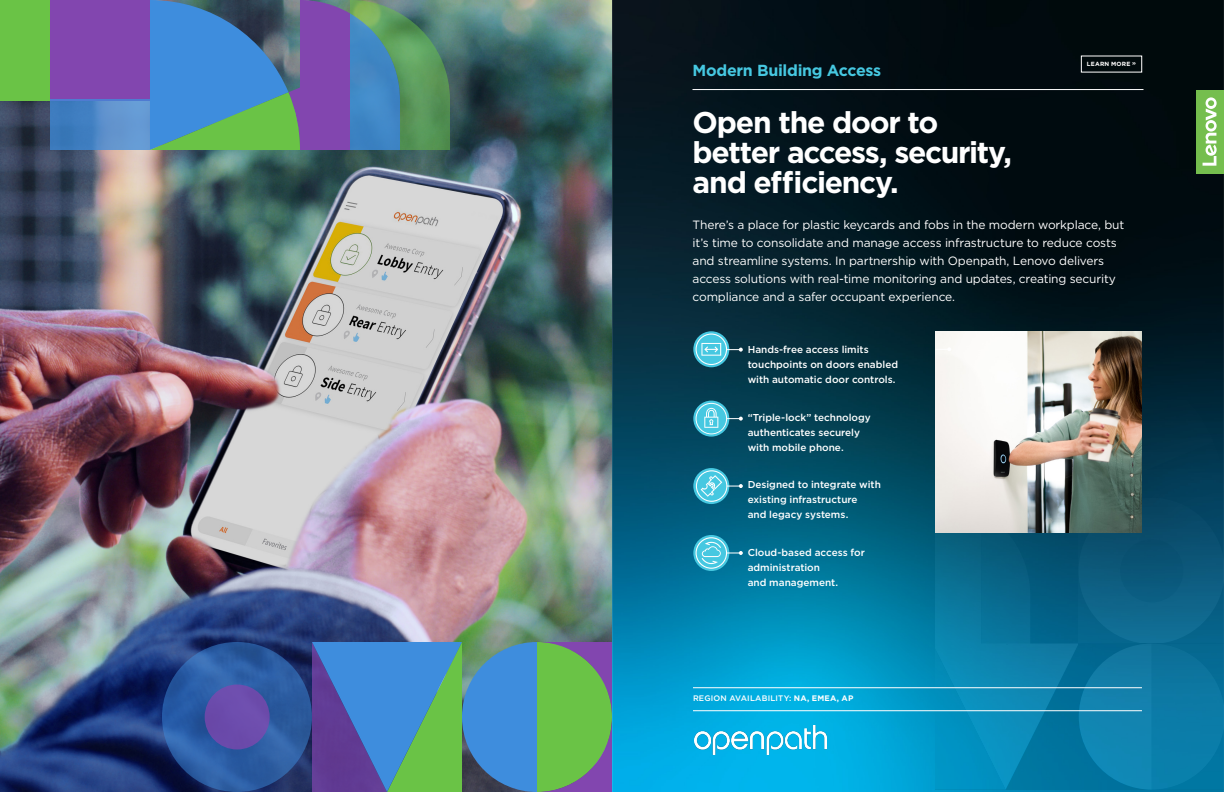
<style>
.page{position:relative;width:1224px;height:792px;background:#fff}
.page>*{position:absolute;margin:0;border:0;box-sizing:border-box;transform-origin:0 0}
.t1{font:700 30px/30px "Gotham";letter-spacing:-.045em;color:#fff}
.t2{font:700 16px "Gotham";letter-spacing:-.02em;color:#46c8e1}
.t3{font:12px/18px "Gotham";letter-spacing:-.015em;color:#fff}
.t4{font:500 10px/15px "Gotham";color:#fff}
.t5{font:500 8px "Gotham";letter-spacing:.02em;color:#fff}
.t6{font:700 6px "Gotham";letter-spacing:.035em;color:#fff}
.s1{font-weight:700}
</style>
<div class="page">
<img style="left:0;top:0;width:1224px;height:792px">
<hr style="left:692px;top:89px;width:452px;height:1px;background:#fff">
<hr style="left:693px;top:687px;width:449px;height:1px;background:#fff">
<hr style="left:693px;top:710px;width:449px;height:1px;background:#fff">
<img style="left:694px;top:726px;width:132px;height:28px">
<img style="left:936px;top:331px;width:206px;height:7px">
<svg style="left:693px;top:331px;width:36px;height:36px"></svg>
<svg style="left:693px;top:401px;width:36px;height:36px"></svg>
<svg style="left:693px;top:468px;width:36px;height:36px"></svg>
<svg style="left:693px;top:535px;width:36px;height:36px"></svg>
<svg style="left:936px;top:338px;width:288px;height:452px;background:#45849a"></svg>
<svg style="left:696px;top:470px;width:47px;height:32px;background:#48a6bd"></svg>
<svg style="left:696px;top:537px;width:47px;height:32px;background:#46afc8"></svg>
<svg style="left:696px;top:403px;width:47px;height:31px"></svg>
<div style="left:1196px;top:90px;width:28px;height:83px;background:#75be4e"></div>
<svg style="left:1203px;top:97px;width:14px;height:69px"></svg>
<div style="left:0;top:0;width:50px;height:100px;background:#6ac346"></div>
<div style="left:50px;top:0;width:100px;height:100px;background:#8246af"></div>
<div style="left:50px;top:100px;width:100px;height:50px;background:linear-gradient(to right,#3273b7,#6fa1d8)"></div>
<svg style="left:150px;top:0;width:300px;height:150px;background:#55829c"></svg>
<svg style="left:162px;top:642px;width:150px;height:150px;background:#2c5da3"></svg>
<div style="left:205px;top:685px;width:65px;height:64px;background:#6c4cac;border-radius:50%"></div>
<svg style="left:312px;top:642px;width:300px;height:150px;background:#558e99"></svg>
<svg style="left:696px;top:334px;width:47px;height:31px"></svg>
<p class="t6" style="left:1087px;top:60px;width:51px">LEARN MORE »</p>
<h2 class="t2" style="left:692px;top:60px;width:190px">Modern Building Access</h2>
<h1 class="t1" style="left:692px;top:107px;width:321px">Open the door to better access, security, and efficiency.</h1>
<p class="t3" style="left:692px;top:215px;width:433px">There’s a place for plastic keycards and fobs in the modern workplace, but it’s time to consolidate and manage access infrastructure to reduce costs and streamline systems. In partnership with Openpath, Lenovo delivers access solutions with real-time monitoring and updates, creating security compliance and a safer occupant experience.</p>
<p class="t4" style="left:748px;top:342px;width:152px">Hands-free access limits touchpoints on doors enabled with automatic door controls.</p>
<p class="t4" style="left:748px;top:410px;width:125px">“Triple-lock” technology authenticates securely with mobile phone.</p>
<p class="t4" style="left:748px;top:477px;width:135px">Designed to integrate with existing infrastructure<br>and legacy systems.</p>
<p class="t4" style="left:748px;top:545px;width:119px">Cloud-based access for administration<br>and management.</p>
<p class="t5" style="left:693px;top:693px;width:162px">REGION AVAILABILITY: <span class="s1">NA, EMEA, AP</span></p>
</div>
